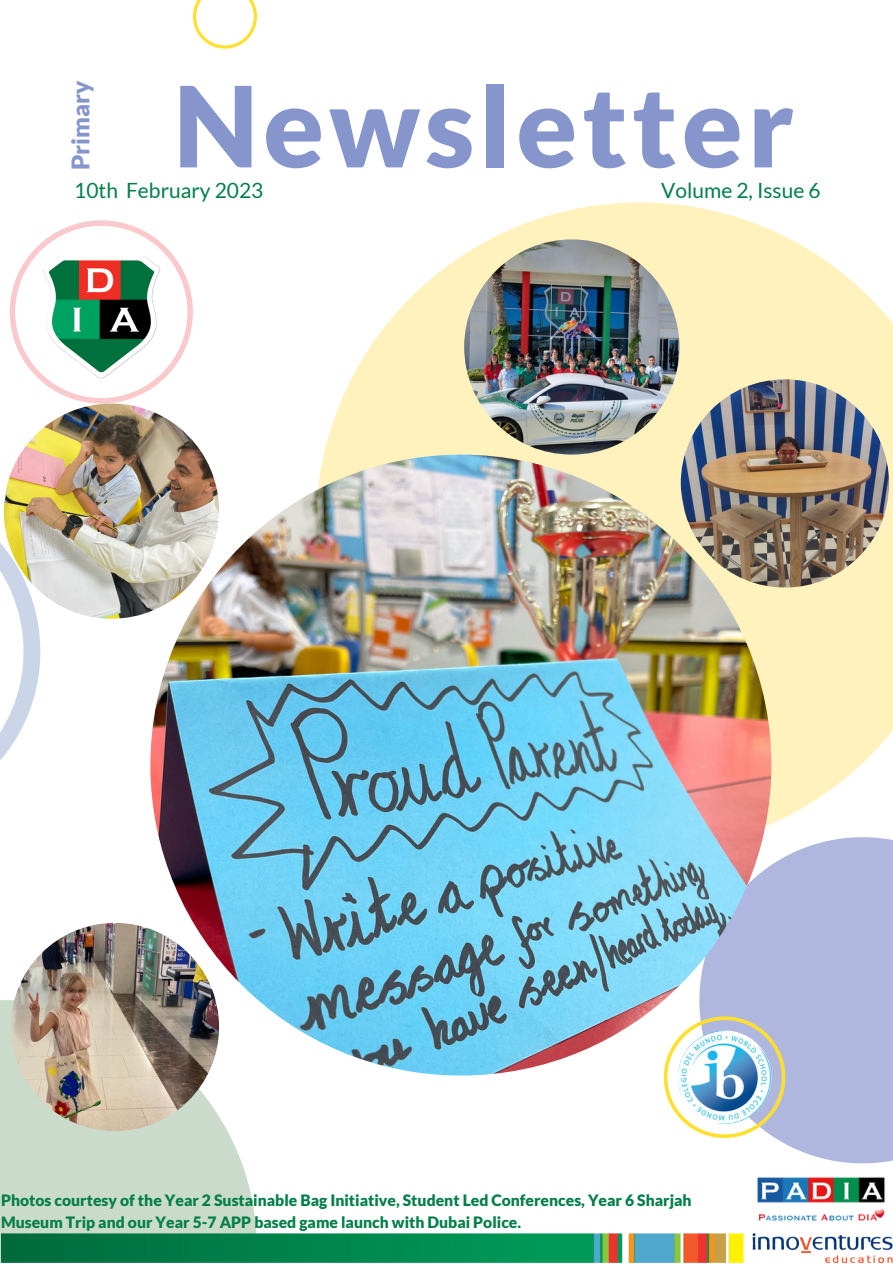
<style>
.page{position:relative;width:893px;height:1264px;background:#fff}
.page>*{position:absolute;margin:0;border:0;box-sizing:border-box;transform-origin:0 0}
.t1{font:900 111.9px "Lato";letter-spacing:.045em;color:#8695cb}
.t2{font:900 24.3px "Lato";color:#8695cb}
.t3{font:21px "Lato";color:#027f48}
.t4{font:900 15.6px/21.3px "Lato";color:#027f48}
</style>
<div class="page">
<svg style="left:0;top:1000px;width:257px;height:262px;fill:#cadbcc"></svg>
<svg style="left:699px;top:851px;width:193px;height:312px;fill:#afb7de"></svg>
<svg style="left:664px;top:1016px;width:121px;height:121px"></svg>
<svg style="left:318px;top:202px;width:574px;height:649px;fill:#fff2bc"></svg>
<svg style="left:0;top:485px;width:40px;height:276px"></svg>
<svg style="left:193px;top:0;width:64px;height:49px"></svg>
<img style="left:757px;top:1177px;width:128px;height:44px">
<svg style="left:10px;top:220px;width:183px;height:183px"></svg>
<img style="left:41px;top:257px;width:121px;height:121px">
<img style="left:677px;top:1030px;width:94px;height:93px;border-radius:50%">
<img style="left:1px;top:1233px;width:891px;height:28px">
<img style="left:150px;top:454px;width:621px;height:621px;border-radius:50%">
<img style="left:4px;top:403px;width:215px;height:215px;border-radius:50%">
<img style="left:464px;top:239px;width:215px;height:215px;border-radius:50%">
<img style="left:11px;top:922px;width:208px;height:209px;border-radius:50%">
<img style="left:680px;top:379px;width:209px;height:208px;border-radius:50%">
<h2 class="t2" style="left:66px;top:170px;width:91px;rotate:-90deg">Primary</h2>
<h1 class="t1" style="left:173px;top:57px;width:622px">Newsletter</h1>
<h3 class="t3" style="left:74px;top:177px;width:191px">10th February 2023</h3>
<h3 class="t3" style="left:661px;top:177px;width:161px">Volume 2, Issue 6</h3>
<p class="t4" style="left:1px;top:1189px;width:692px">Photos courtesy of the Year 2 Sustainable Bag Initiative, Student Led Conferences, Year 6 Sharjah<br>Museum Trip and our Year 5-7 APP based game launch with Dubai Police.</p>
</div>
